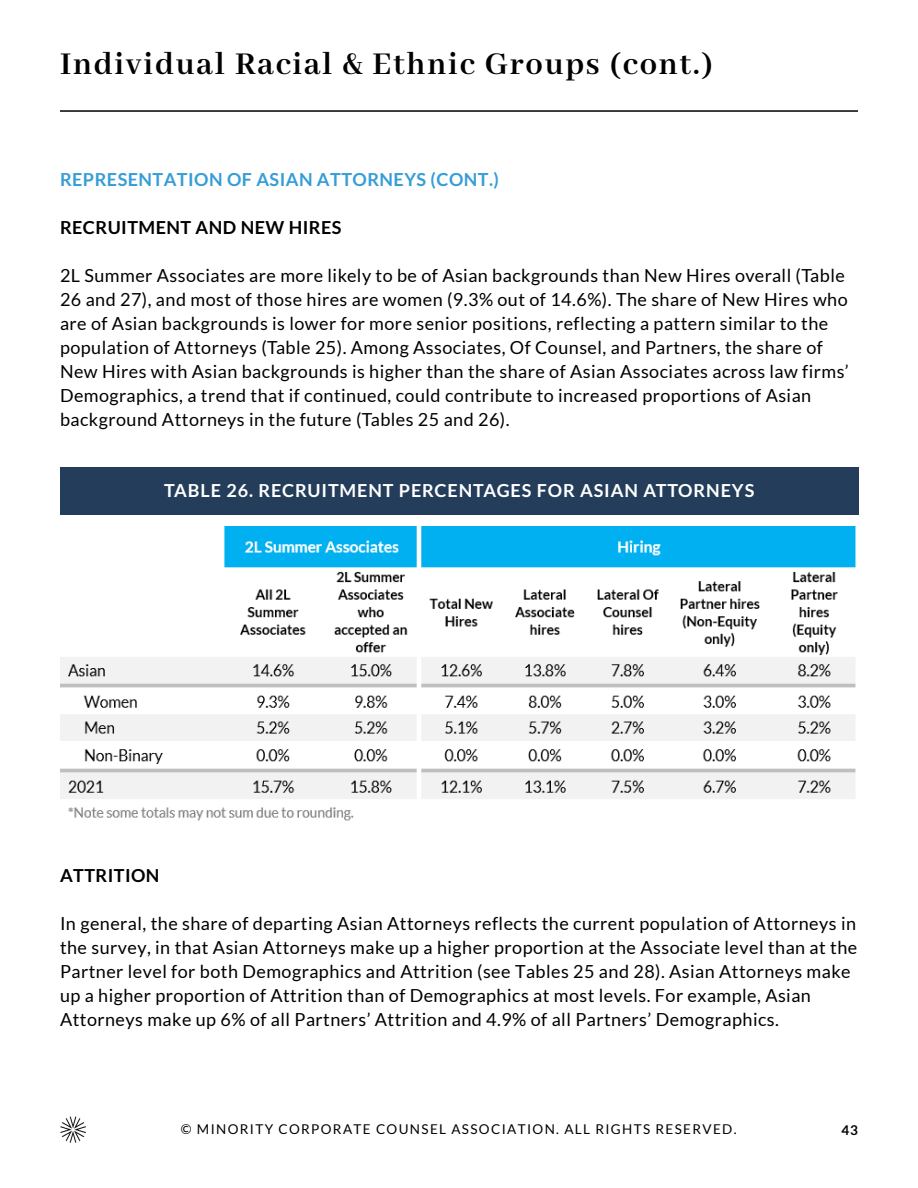
<style>
.page{position:relative;width:918px;height:1188px;background:#fff}
.page>*{position:absolute;margin:0;border:0;box-sizing:border-box;transform-origin:0 0}
.t1{font:700 34.5px "Abhaya Libre";letter-spacing:.05em;color:#000101}
.t2{font:18px/24px "Lato";letter-spacing:.025em;color:#000101}
.t3{font:700 18px "Lato";letter-spacing:.05em;color:#fff}
.t4{font:700 18px "Lato";letter-spacing:.025em;color:#369dd7}
.t5{font:700 18px "Lato";letter-spacing:.025em;color:#000101}
.t6{font:13.5px "Lato";letter-spacing:.1em;color:#000101}
.t7{font:700 13.5px "Lato";color:#000101}
</style>
<div class="page">
<img style="left:60px;top:526px;width:796px;height:295px">
<div style="left:60px;top:468px;width:798px;height:47px;background:#233d5a"></div>
<img style="left:60px;top:1117px;width:26px;height:25px">
<hr style="left:60px;top:110px;width:798px;height:2px;background:#000101">
<h1 class="t1" style="left:60px;top:45px;width:654px">Individual Racial &amp; Ethnic Groups (cont.)</h1>
<p class="t4" style="left:60px;top:169px;width:440px">REPRESENTATION OF ASIAN ATTORNEYS (CONT.)</p>
<p class="t5" style="left:60px;top:217px;width:283px">RECRUITMENT AND NEW HIRES</p>
<p class="t2" style="left:60px;top:264px;width:790px">2L Summer Associates are more likely to be of Asian backgrounds than New Hires overall (Table 26 and 27), and most of those hires are women (9.3% out of 14.6%). The share of New Hires who are of Asian backgrounds is lower for more senior positions, reflecting a pattern similar to the population of Attorneys (Table 25). Among Associates, Of Counsel, and Partners, the share of New Hires with Asian backgrounds is higher than the share of Asian Associates across law firms’ Demographics, a trend that if continued, could contribute to increased proportions of Asian background Attorneys in the future (Tables 25 and 26).</p>
<p class="t3" style="left:164px;top:480px;width:592px">TABLE 26. RECRUITMENT PERCENTAGES FOR ASIAN ATTORNEYS</p>
<p class="t5" style="left:60px;top:865px;width:101px">ATTRITION</p>
<p class="t2" style="left:60px;top:912px;width:799px">In general, the share of departing Asian Attorneys reflects the current population of Attorneys in the survey, in that Asian Attorneys make up a higher proportion at the Associate level than at the Partner level for both Demographics and Attrition (see Tables 25 and 28). Asian Attorneys make up a higher proportion of Attrition than of Demographics at most levels. For example, Asian Attorneys make up 6% of all Partners’ Attrition and 4.9% of all Partners’ Demographics.</p>
<p class="t6" style="left:181px;top:1122px;width:557px">© MINORITY CORPORATE COUNSEL ASSOCIATION. ALL RIGHTS RESERVED.</p>
<p class="t7" style="left:842px;top:1122px;width:18px">43</p>
</div>
